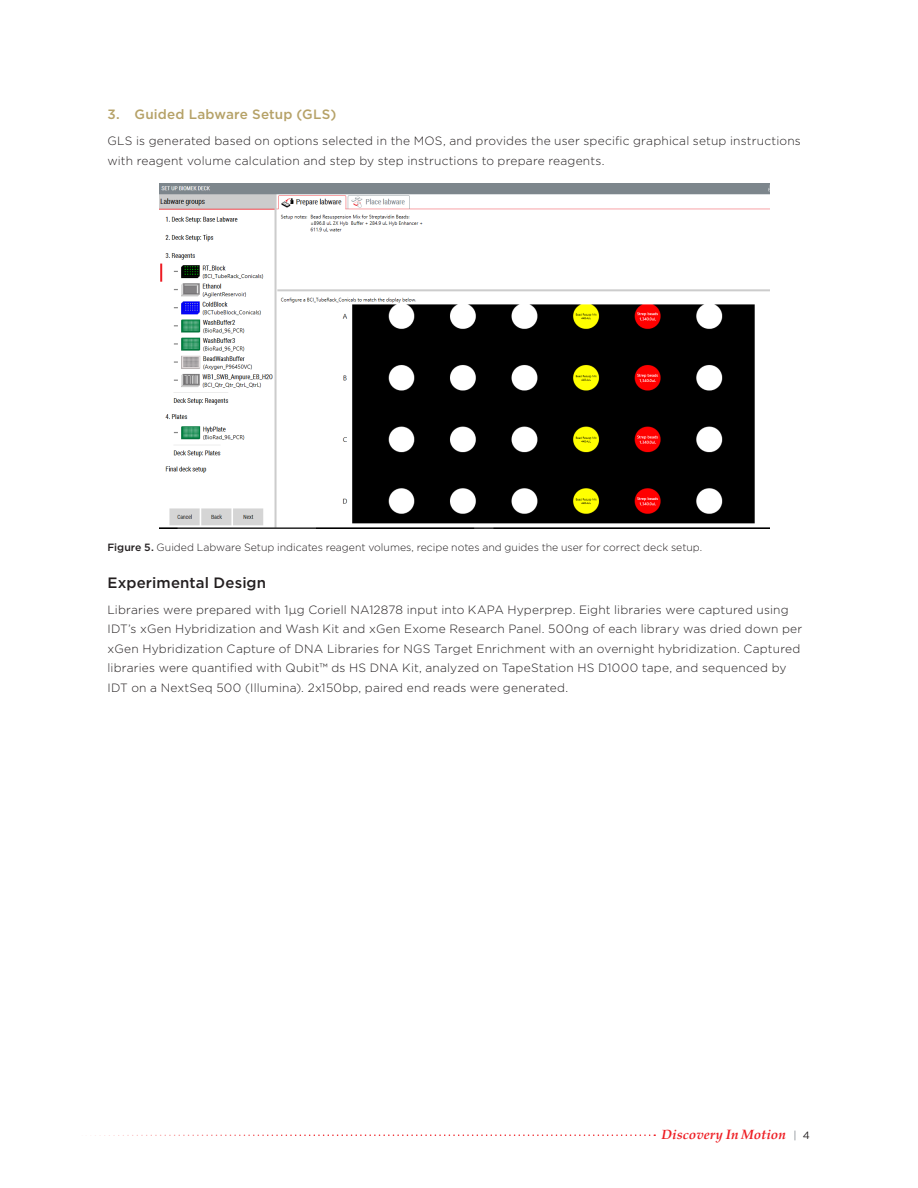
<style>
.page{position:relative;width:918px;height:1188px;background:#fff}
.page>*{position:absolute;margin:0;border:0;box-sizing:border-box;transform-origin:0 0}
.Doc_-_Subheader{font:500 15px "Gotham";letter-spacing:.01em;color:#231f20}
.t1{font:500 13.5px "Gotham";letter-spacing:.015em;color:#b6a268}
.t2{font:italic 700 13.5px "Palatino";color:#ee1d23}
.Doc_-_Subheader-2{font:300 12px/19.5px "Gotham";letter-spacing:.015em;color:#231f20}
.t3{font:300 10.5px "Gotham";color:#231f20}
.s1{font-weight:500}
.s2{font-family:"Gotham";font-weight:400;font-style:normal;font-size:10.5px;color:#7e868d}
.s3{font-family:"Gotham";font-weight:400;font-style:normal;font-size:10.5px;color:#231f20}
</style>
<div class="page">
<svg style="left:90px;top:1134px;width:565px;height:2px"></svg>
<img style="left:159px;top:183px;width:611px;height:346px">
<p class="t1" style="left:107px;top:105px;width:231px">3. Guided Labware Setup (GLS)</p>
<p class="Doc_-_Subheader-2" style="left:107px;top:131px;width:695px">GLS is generated based on options selected in the MOS, and provides the user specific graphical setup instructions with reagent volume calculation and step by step instructions to prepare reagents.</p>
<p class="t3" style="left:107px;top:540px;width:596px"><span class="s1">Figure 5.</span> Guided Labware Setup indicates reagent volumes, recipe notes and guides the user for correct deck setup.</p>
<p class="Doc_-_Subheader" style="left:107px;top:572px;width:160px">Experimental Design</p>
<p class="Doc_-_Subheader-2" style="left:107px;top:599px;width:696px">Libraries were prepared with 1µg Coriell NA12878 input into KAPA Hyperprep. Eight libraries were captured using IDT’s xGen Hybridization and Wash Kit and xGen Exome Research Panel. 500ng of each library was dried down per xGen Hybridization Capture of DNA Libraries for NGS Target Enrichment with an overnight hybridization. Captured libraries were quantified with Qubit™ ds HS DNA Kit, analyzed on TapeStation HS D1000 tape, and sequenced by IDT on a NextSeq 500 (Illumina). 2x150bp, paired end reads were generated.</p>
<p class="t2" style="left:662px;top:1123px;width:150px">Discovery In Motion <span class="s2">|</span> <span class="s3">4</span></p>
</div>
